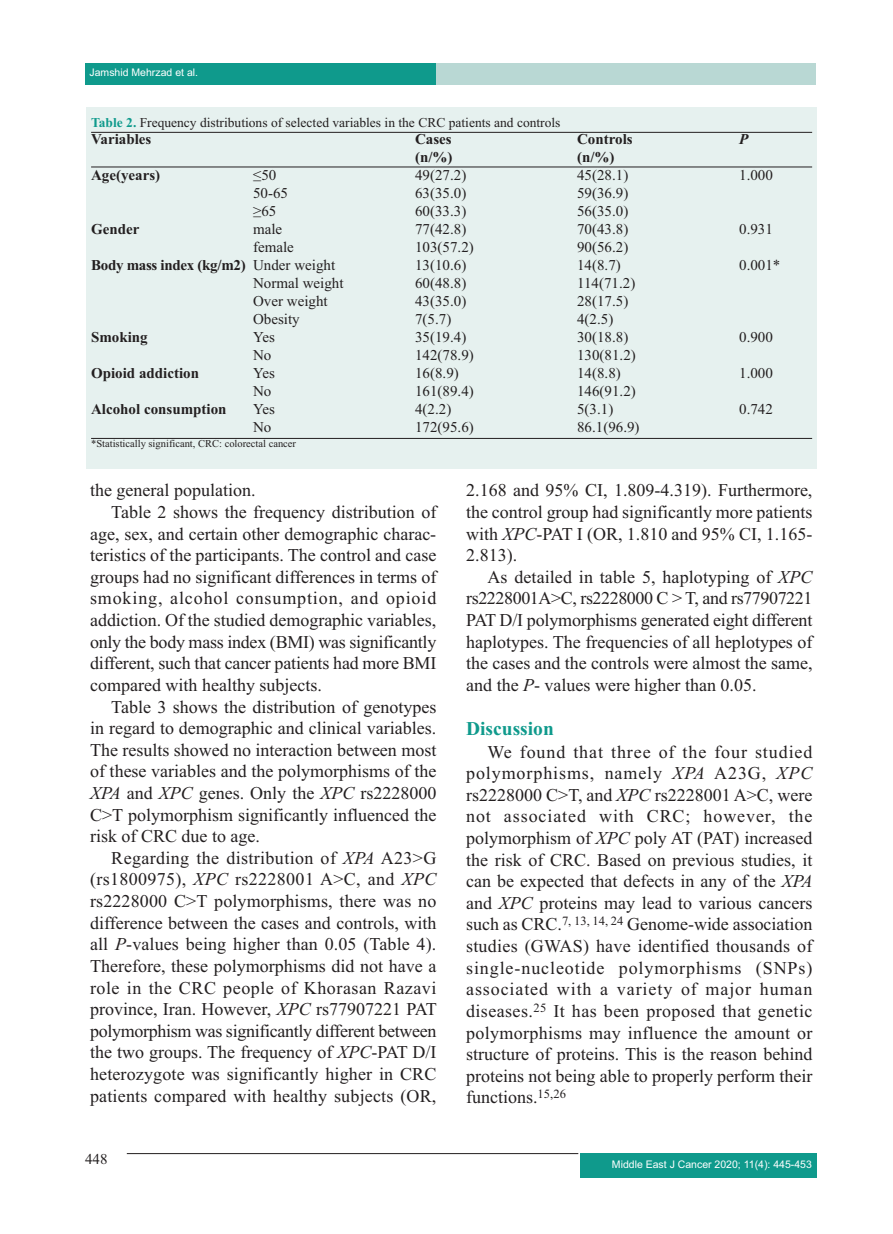
<style>
.page{position:relative;width:893px;height:1234px;background:#fff}
.page>*{position:absolute;margin:0;border:0;box-sizing:border-box;transform-origin:0 0}
.t1{font:700 19.5px "Times New Roman";color:#0f9a8c}
.t2{font:18px/21.6px "Times New Roman";color:#231f20;text-align:justify}
.t3{font:15px "Times New Roman";color:#231f20}
.t4{font:700 15px "Times New Roman";color:#231f20}
.t5{font:700 15px "Times New Roman";letter-spacing:-.02em;color:#231f20}
.t6{font:italic 700 15px "Times New Roman";color:#231f20}
.t7{font:13.5px "Times New Roman";color:#231f20}
.t8{font:10.5px "Arial";color:#fff}
.t9{font:10.5px "Times New Roman";color:#231f20}
.s1{font-weight:700;color:#0f9a8c}
.s2{font-weight:400}
.s3{font-style:italic}
</style>
<div class="page">
<div style="left:86px;top:64px;width:730px;height:21px;background:#b9d8d4"></div>
<div style="left:85px;top:64px;width:351px;height:21px;background:#0f9a8c"></div>
<div style="left:580px;top:1153px;width:236px;height:24px;background:#0f9a8c"></div>
<hr style="left:127px;top:1152px;width:451px;height:1px;background:#231f20">
<div style="left:87px;top:107px;width:730px;height:362px;background:#e6f1ef"></div>
<hr style="left:91px;top:132px;width:721px;height:1px;background:#231f20">
<hr style="left:91px;top:166px;width:721px;height:1px;background:#231f20">
<hr style="left:91px;top:438px;width:721px;height:1px;background:#231f20">
<p class="t8" style="left:90px;top:68px;width:110px">Jamshid Mehrzad et al.</p>
<p class="t7" style="left:91px;top:118px;width:471px"><span class="s1">Table 2.</span> Frequency distributions of selected variables in the CRC patients and controls</p>
<p class="t4" style="left:91px;top:134px;width:62px">Variables</p>
<p class="t4" style="left:415px;top:134px;width:38px">Cases</p>
<p class="t4" style="left:577px;top:134px;width:57px">Controls</p>
<p class="t6" style="left:739px;top:134px;width:11px">P</p>
<p class="t4" style="left:415px;top:152px;width:39px">(n/%)</p>
<p class="t4" style="left:577px;top:152px;width:39px">(n/%)</p>
<p class="t4" style="left:91px;top:170px;width:71px">Age(years)</p>
<p class="t3" style="left:253px;top:170px;width:25px">≤50</p>
<p class="t3" style="left:415px;top:170px;width:53px">49(27.2)</p>
<p class="t3" style="left:577px;top:170px;width:53px">45(28.1)</p>
<p class="t3" style="left:739px;top:170px;width:35px">1.000</p>
<p class="t3" style="left:253px;top:188px;width:36px">50-65</p>
<p class="t3" style="left:415px;top:188px;width:53px">63(35.0)</p>
<p class="t3" style="left:577px;top:188px;width:53px">59(36.9)</p>
<p class="t3" style="left:253px;top:206px;width:25px">≥65</p>
<p class="t3" style="left:415px;top:206px;width:53px">60(33.3)</p>
<p class="t3" style="left:577px;top:206px;width:53px">56(35.0)</p>
<p class="t4" style="left:91px;top:224px;width:50px">Gender</p>
<p class="t3" style="left:253px;top:224px;width:31px">male</p>
<p class="t3" style="left:415px;top:224px;width:53px">77(42.8)</p>
<p class="t3" style="left:577px;top:224px;width:53px">70(43.8)</p>
<p class="t3" style="left:739px;top:224px;width:35px">0.931</p>
<p class="t3" style="left:253px;top:242px;width:42px">female</p>
<p class="t3" style="left:415px;top:242px;width:60px">103(57.2)</p>
<p class="t3" style="left:577px;top:242px;width:53px">90(56.2)</p>
<p class="t5" style="left:91px;top:260px;width:246px">Body mass index (kg/m2) <span class="s2">Under weight</span></p>
<p class="t3" style="left:415px;top:260px;width:53px">13(10.6)</p>
<p class="t3" style="left:577px;top:260px;width:45px">14(8.7)</p>
<p class="t3" style="left:739px;top:260px;width:43px">0.001*</p>
<p class="t3" style="left:253px;top:278px;width:92px">Normal weight</p>
<p class="t3" style="left:415px;top:278px;width:53px">60(48.8)</p>
<p class="t3" style="left:577px;top:278px;width:60px">114(71.2)</p>
<p class="t3" style="left:253px;top:296px;width:76px">Over weight</p>
<p class="t3" style="left:415px;top:296px;width:53px">43(35.0)</p>
<p class="t3" style="left:577px;top:296px;width:53px">28(17.5)</p>
<p class="t3" style="left:253px;top:314px;width:48px">Obesity</p>
<p class="t3" style="left:415px;top:314px;width:38px">7(5.7)</p>
<p class="t3" style="left:577px;top:314px;width:38px">4(2.5)</p>
<p class="t4" style="left:91px;top:332px;width:58px">Smoking</p>
<p class="t3" style="left:253px;top:332px;width:23px">Yes</p>
<p class="t3" style="left:415px;top:332px;width:53px">35(19.4)</p>
<p class="t3" style="left:577px;top:332px;width:53px">30(18.8)</p>
<p class="t3" style="left:739px;top:332px;width:35px">0.900</p>
<p class="t3" style="left:253px;top:350px;width:20px">No</p>
<p class="t3" style="left:415px;top:350px;width:60px">142(78.9)</p>
<p class="t3" style="left:577px;top:350px;width:60px">130(81.2)</p>
<p class="t4" style="left:91px;top:368px;width:109px">Opioid addiction</p>
<p class="t3" style="left:253px;top:368px;width:23px">Yes</p>
<p class="t3" style="left:415px;top:368px;width:45px">16(8.9)</p>
<p class="t3" style="left:577px;top:368px;width:45px">14(8.8)</p>
<p class="t3" style="left:739px;top:368px;width:35px">1.000</p>
<p class="t3" style="left:253px;top:386px;width:20px">No</p>
<p class="t3" style="left:415px;top:386px;width:60px">161(89.4)</p>
<p class="t3" style="left:577px;top:386px;width:60px">146(91.2)</p>
<p class="t4" style="left:91px;top:404px;width:137px">Alcohol consumption</p>
<p class="t3" style="left:253px;top:404px;width:23px">Yes</p>
<p class="t3" style="left:415px;top:404px;width:38px">4(2.2)</p>
<p class="t3" style="left:577px;top:404px;width:38px">5(3.1)</p>
<p class="t3" style="left:739px;top:404px;width:35px">0.742</p>
<p class="t3" style="left:253px;top:422px;width:20px">No</p>
<p class="t3" style="left:415px;top:422px;width:60px">172(95.6)</p>
<p class="t3" style="left:577px;top:422px;width:64px">86.1(96.9)</p>
<p class="t9" style="left:91px;top:440px;width:207px">*Statistically significant, CRC: colorectal cancer</p>
<p class="t2" style="left:90px;top:481px;width:167px">the general population.</p>
<p class="t2" style="left:90px;top:502px;width:348px;text-indent:21px">Table 2 shows the frequency distribution of age, sex, and certain other demographic charac&shy;teristics of the participants. The control and case groups had no significant differences in terms of smoking, alcohol consumption, and opioid addiction. Of the studied demographic variables, only the body mass index (BMI) was significantly different, such that cancer patients had more BMI compared with healthy subjects.</p>
<p class="t2" style="left:90px;top:697px;width:348px;text-indent:21px">Table 3 shows the distribution of genotypes in regard to demographic and clinical variables.<br>The results showed no interaction between most of these variables and the polymorphisms of the <span class="s3">XPA</span> and <span class="s3">XPC</span> genes. Only the <span class="s3">XPC</span> rs2228000<br>C&gt;T polymorphism significantly influenced the risk of CRC due to age.</p>
<p class="t2" style="left:90px;top:848px;width:348px;text-indent:21px">Regarding the distribution of <span class="s3">XPA</span> A23&gt;G (rs1800975), <span class="s3">XPC</span> rs2228001 A&gt;C, and <span class="s3">XPC </span>rs2228000 C&gt;T polymorphisms, there was no difference between the cases and controls, with all <span class="s3">P</span>-values being higher than 0.05 (Table 4).<br>Therefore, these polymorphisms did not have a role in the CRC people of Khorasan Razavi province, Iran. However, <span class="s3">XPC</span> rs77907221 PAT polymorphism was significantly different between the two groups. The frequency of <span class="s3">XPC</span>-PAT D/I heterozygote was significantly higher in CRC patients compared with healthy subjects (OR,</p>
<p class="t3" style="left:85px;top:1152px;width:24px">448</p>
<p class="t2" style="left:466px;top:481px;width:348px">2.168 and 95% CI, 1.809-4.319). Furthermore, the control group had significantly more patients with <span class="s3">XPC</span>-PAT I (OR, 1.810 and 95% CI, 1.165- 2.813).</p>
<p class="t2" style="left:466px;top:567px;width:348px;text-indent:21px">As detailed in table 5, haplotyping of <span class="s3">XPC </span>rs2228001A&gt;C, rs2228000 C &gt; T, and rs77907221<br>PAT D/I polymorphisms generated eight different haplotypes. The frequencies of all heplotypes of the cases and the controls were almost the same, and the <span class="s3">P</span>- values were higher than 0.05.</p>
<p class="t1" style="left:466px;top:721px;width:89px">Discussion</p>
<p class="t2" style="left:466px;top:742px;width:348px;text-indent:21px">We found that three of the four studied polymorphisms, namely <span class="s3">XPA</span> A23G, <span class="s3">XPC </span>rs2228000 C&gt;T, and <span class="s3">XPC</span> rs2228001 A&gt;C, were not associated with CRC; however, the polymorphism of <span class="s3">XPC</span> poly AT (PAT) increased the risk of CRC. Based on previous studies, it can be expected that defects in any of the <span class="s3">XPA </span>and <span class="s3">XPC</span> proteins may lead to various cancers such as CRC.<sup>7,</sup> <sup>13,</sup> <sup>14,</sup> <sup>24</sup> Genome-wide association studies (GWAS) have identified thousands of single-nucleotide polymorphisms (SNPs) associated with a variety of major human diseases.<sup>25</sup> It has been proposed that genetic polymorphisms may influence the amount or structure of proteins. This is the reason behind proteins not being able to properly perform their functions.<sup>15,26</sup></p>
<p class="t8" style="left:612px;top:1160px;width:201px">Middle East J Cancer 2020; 11(4): 445-453</p>
</div>
